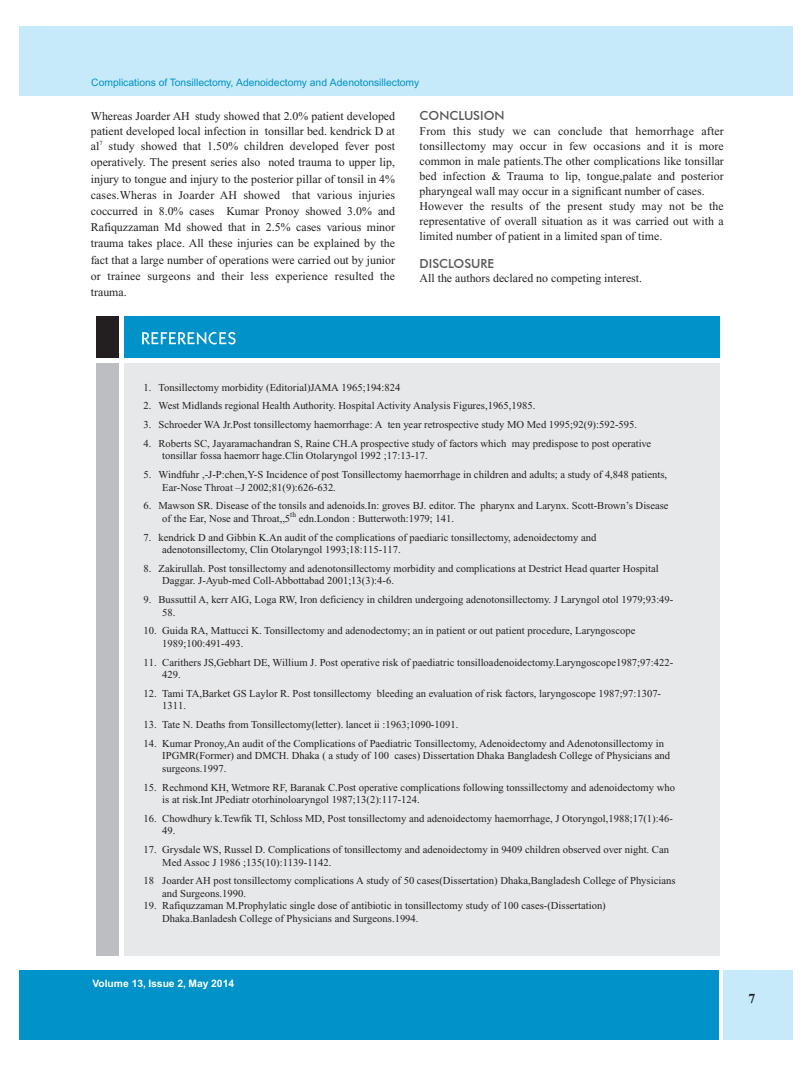
<style>
.page{position:relative;width:810px;height:1080px;background:#fff}
.page>*{position:absolute;margin:0;border:0;box-sizing:border-box;transform-origin:0 0}
.t1{font:700 13.75px "Times New Roman";color:#231f20}
.t2{font:500 12.5px "Futura BT";color:#57585a}
.t3{font:11.88px/15px "Times New Roman";color:#231f20;text-align:justify}
.t4{font:10.62px/12.5px "Times New Roman";color:#231f20}
.t5{font:10.25px "Helvetica";color:#0092c8}
.t6{font:700 10.25px "Helvetica";color:#fff}
</style>
<div class="page">
<div style="left:97px;top:316px;width:22px;height:42px;background:#231f20"></div>
<div style="left:124px;top:363px;width:596px;height:593px;background:#e7e8e9"></div>
<div style="left:97px;top:363px;width:22px;height:593px;background:#bdbec1"></div>
<div style="left:124px;top:316px;width:596px;height:42px;background:#0092c8"></div>
<svg style="left:142px;top:332px;width:94px;height:12px"></svg>
<div style="left:19px;top:970px;width:699px;height:69px;background:#0092c8"></div>
<div style="left:724px;top:970px;width:69px;height:69px;background:#c6eafa"></div>
<div style="left:19px;top:26px;width:774px;height:70px;background:#c6eafa"></div>
<p class="t5" style="left:91px;top:77px;width:330px">Complications of Tonsillectomy, Adenoidectomy and Adenotonsillectomy</p>
<p class="t3" style="left:91px;top:109px;width:306px">Whereas Joarder AH study showed that 2.0% patient developed patient developed local infection in tonsillar bed. kendrick D at al<sup>7</sup> study showed that 1.50% children developed fever post</p>
<p class="t3" style="left:91px;top:154px;width:306px;line-height:16.2px">operatively. The present series also noted trauma to upper lip, injury to tongue and injury to the posterior pillar of tonsil in 4% cases.Wheras in Joarder AH showed that various injuries coccurred in 8.0% cases Kumar Pronoy showed 3.0% and Rafiquzzaman Md showed that in 2.5% cases various minor trauma takes place. All these injuries can be explained by the fact that a large number of operations were carried out by junior or trainee surgeons and their less experience resulted the trauma.</p>
<p class="t2" style="left:420px;top:108px;width:87px">CONCLUSION</p>
<p class="t3" style="left:420px;top:124px;width:306px;text-align:left">From this study we can conclude that hemorrhage after tonsillectomy may occur in few occasions and it is more common in male patients.The other complications like tonsillar bed infection &amp; Trauma to lip, tongue,palate and posterior pharyngeal wall may occur in a significant number of cases.<br>However the results of the present study may not be the representative of overall situation as it was carried out with a limited number of patient in a limited span of time.</p>
<p class="t2" style="left:420px;top:255px;width:76px">DISCLOSURE</p>
<p class="t3" style="left:420px;top:271px;width:224px">All the authors declared no competing interest.</p>
<p class="t4" style="left:144px;top:381px;width:259px">1. Tonsillectomy morbidity (Editorial)JAMA 1965;194:824</p>
<p class="t4" style="left:144px;top:400px;width:393px">2. West Midlands regional Health Authority. Hospital Activity Analysis Figures,1965,1985.</p>
<p class="t4" style="left:144px;top:419px;width:495px">3. Schroeder WA Jr.Post tonsillectomy haemorrhage: A ten year retrospective study MO Med 1995;92(9):592-595.</p>
<p class="t4" style="left:162px;top:437px;width:490px;text-indent:-19px">4. Roberts SC, Jayaramachandran S, Raine CH.A prospective study of factors which may predispose to post operative tonsillar fossa haemorr hage.Clin Otolaryngol 1992 ;17:13-17.</p>
<p class="t4" style="left:162px;top:469px;width:507px;text-indent:-19px">5. Windfuhr ,-J-P:chen,Y-S Incidence of post Tonsillectomy haemorrhage in children and adults; a study of 4,848 patients,<br>Ear-Nose Throat –J 2002;81(9):626-632.</p>
<p class="t4" style="left:162px;top:500px;width:508px;text-indent:-19px">6. Mawson SR. Disease of the tonsils and adenoids.In: groves BJ. editor. The pharynx and Larynx. Scott-Brown’s Disease of the Ear, Nose and Throat,,5<sup>th</sup> edn.London : Butterwoth:1979; 141.</p>
<p class="t4" style="left:162px;top:531px;width:436px;text-indent:-19px">7. kendrick D and Gibbin K.An audit of the complications of paediaric tonsillectomy, adenoidectomy and adenotonsillectomy, Clin Otolaryngol 1993;18:115-117.</p>
<p class="t4" style="left:162px;top:562px;width:498px;text-indent:-19px">8. Zakirullah. Post tonsillectomy and adenotonsillectomy morbidity and complications at Destrict Head quarter Hospital<br>Daggar. J-Ayub-med Coll-Abbottabad 2001;13(3):4-6.</p>
<p class="t4" style="left:162px;top:594px;width:513px;text-indent:-19px">9. Bussuttil A, kerr AIG, Loga RW, Iron deficiency in children undergoing adenotonsillectomy. J Laryngol otol 1979;93:49-<br>58.</p>
<p class="t4" style="left:162px;top:625px;width:475px;text-indent:-19px">10. Guida RA, Mattucci K. Tonsillectomy and adenodectomy; an in patient or out patient procedure, Laryngoscope<br>1989;100:491-493.</p>
<p class="t4" style="left:162px;top:656px;width:513px;text-indent:-19px">11. Carithers JS,Gebhart DE, Willium J. Post operative risk of paediatric tonsilloadenoidectomy.Laryngoscope1987;97:422-<br>429.</p>
<p class="t4" style="left:162px;top:687px;width:500px;text-indent:-19px">12. Tami TA,Barket GS Laylor R. Post tonsillectomy bleeding an evaluation of risk factors, laryngoscope 1987;97:1307-<br>1311.</p>
<p class="t4" style="left:144px;top:719px;width:316px">13. Tate N. Deaths from Tonsillectomy(letter). lancet ii :1963;1090-1091.</p>
<p class="t4" style="left:162px;top:737px;width:509px;text-indent:-19px">14. Kumar Pronoy,An audit of the Complications of Paediatric Tonsillectomy, Adenoidectomy and Adenotonsillectomy in<br>IPGMR(Former) and DMCH. Dhaka ( a study of 100 cases) Dissertation Dhaka Bangladesh College of Physicians and surgeons.1997.</p>
<p class="t4" style="left:162px;top:781px;width:514px;text-indent:-19px">15. Rechmond KH, Wetmore RF, Baranak C.Post operative complications following tonssillectomy and adenoidectomy who is at risk.Int JPediatr otorhinoloaryngol 1987;13(2):117-124.</p>
<p class="t4" style="left:162px;top:812px;width:512px;text-indent:-19px">16. Chowdhury k.Tewfik TI, Schloss MD, Post tonsillectomy and adenoidectomy haemorrhage, J Otoryngol,1988;17(1):46-<br>49.</p>
<p class="t4" style="left:162px;top:844px;width:508px;text-indent:-19px">17. Grysdale WS, Russel D. Complications of tonsillectomy and adenoidectomy in 9409 children observed over night. Can<br>Med Assoc J 1986 ;135(10):1139-1142.</p>
<p class="t4" style="left:162px;top:875px;width:515px;text-indent:-19px">18 Joarder AH post tonsillectomy complications A study of 50 cases(Dissertation) Dhaka,Bangladesh College of Physicians and Surgeons.1990.</p>
<p class="t4" style="left:162px;top:900px;width:445px;text-indent:-19px">19. Rafiquzzaman M.Prophylatic single dose of antibiotic in tonsillectomy study of 100 cases-(Dissertation)<br>Dhaka.Banladesh College of Physicians and Surgeons.1994.</p>
<p class="t6" style="left:93px;top:977px;width:143px">Volume 13, Issue 2, May 2014</p>
<p class="t1" style="left:748px;top:991px;width:8px">7</p>
</div>
